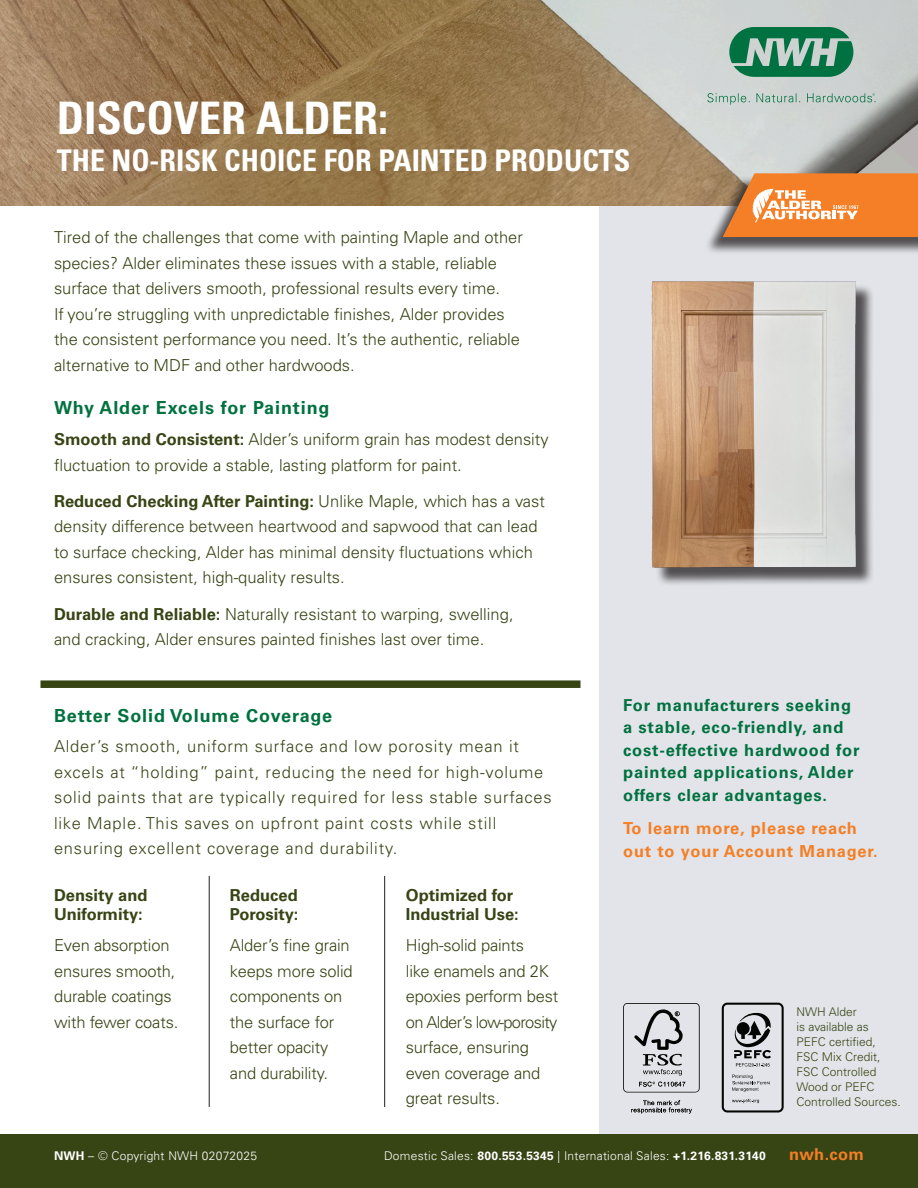
<style>
.page{position:relative;width:918px;height:1188px;background:#fff}
.page>*{position:absolute;margin:0;border:0;box-sizing:border-box;transform-origin:0 0}
.t1{font:700 condensed 44.85px "Univers LT Pro";color:#fff}
.t2{font:700 condensed 29.85px "Univers LT Pro";color:#fff}
.t3{font:700 18px "Univers LT Pro 65";letter-spacing:.05em;color:#00713f}
.t4{font:300 16.5px/25.5px "Univers LT Pro 45";color:#374414}
.t5{font:300 16.5px/25.5px "Univers LT Pro 45";letter-spacing:.05em;color:#374414}
.t6{font:700 16.5px/22.5px "Univers LT Pro 65";letter-spacing:.05em;color:#00713f}
.t7{font:700 16.5px/19.5px "Univers LT Pro 65";color:#374414}
.t8{font:700 16.5px/22.5px "Univers LT Pro 65";letter-spacing:.05em;color:#f47f26}
.t9{font:300 12px/15px "Univers LT Pro 45";color:#374414}
.t10{font:300 12px "Univers LT Pro 45";letter-spacing:.02em;color:#fff}
.s1{font-family:"Univers LT Pro 65";font-weight:700}
</style>
<div class="page">
<div style="left:0;top:1134px;width:918px;height:54px;background:#374414"></div>
<div style="left:599px;top:190px;width:319px;height:944px;background:#e2e4e9"></div>
<img style="left:0;top:0;width:918px;height:205px">
<svg style="left:729px;top:27px;width:124px;height:50px;background:#4a9474"></svg>
<svg style="left:707px;top:93px;width:169px;height:12px;background:#b1c5bd"></svg>
<div style="left:704px;top:175px;width:214px;height:80px;background:#231f20;opacity:.75"></div>
<svg style="left:723px;top:173px;width:195px;height:64px;background:#ec8c42"></svg>
<svg style="left:623px;top:1003px;width:77px;height:89px"></svg>
<svg style="left:631px;top:1100px;width:61px;height:14px"></svg>
<svg style="left:722px;top:1003px;width:62px;height:110px"></svg>
<img style="left:651px;top:243px;width:239px;height:341px">
<div style="left:40px;top:680px;width:540px;height:8px;background:#374414"></div>
<hr style="left:209px;top:876px;width:1px;height:231px;background:#231f20">
<hr style="left:384px;top:876px;width:1px;height:231px;background:#231f20">
<p class="t1" style="left:57px;top:91px;width:333px">DISCOVER ALDER:</p>
<p class="t2" style="left:57px;top:142px;width:575px">THE NO-RISK CHOICE FOR PAINTED PRODUCTS</p>
<p class="t4" style="left:54px;top:224px;width:470px">Tired of the challenges that come with painting Maple and other species? Alder eliminates these issues with a stable, reliable surface that delivers smooth, professional results every time.<br>If you’re struggling with unpredictable finishes, Alder provides the consistent performance you need. It’s the authentic, reliable alternative to MDF and other hardwoods.</p>
<p class="t3" style="left:54px;top:395px;width:277px">Why Alder Excels for Painting</p>
<p class="t4" style="left:54px;top:426px;width:496px"><span class="s1">Smooth and Consistent:</span> Alder’s uniform grain has modest density fluctuation to provide a stable, lasting platform for paint.</p>
<p class="t4" style="left:54px;top:488px;width:492px"><span class="s1">Reduced Checking After Painting:</span> Unlike Maple, which has a vast density difference between heartwood and sapwood that can lead to surface checking, Alder has minimal density fluctuations which ensures consistent, high-quality results.</p>
<p class="t4" style="left:54px;top:601px;width:461px"><span class="s1">Durable and Reliable:</span> Naturally resistant to warping, swelling, and cracking, Alder ensures painted finishes last over time.</p>
<p class="t3" style="left:54px;top:703px;width:280px">Better Solid Volume Coverage</p>
<p class="t5" style="left:54px;top:733px;width:499px">Alder’s smooth, uniform surface and low porosity mean it excels at “holding” paint, reducing the need for high-volume solid paints that are typically required for less stable surfaces like Maple. This saves on upfront paint costs while still ensuring excellent coverage and durability.</p>
<p class="t7" style="left:54px;top:884px;width:95px">Density and<br>Uniformity:</p>
<p class="t4" style="left:54px;top:932px;width:126px">Even absorption ensures smooth, durable coatings with fewer coats.</p>
<p class="t7" style="left:406px;top:884px;width:115px">Optimized for<br>Industrial Use:</p>
<p class="t4" style="left:406px;top:932px;width:154px">High-solid paints<br>like enamels and 2K epoxies perform best on Alder’s low-porosity surface, ensuring even coverage and great results.</p>
<p class="t7" style="left:230px;top:884px;width:70px">Reduced<br>Porosity:</p>
<p class="t4" style="left:230px;top:932px;width:124px">Alder’s fine grain keeps more solid components on the surface for better opacity and durability.</p>
<p class="t6" style="left:623px;top:693px;width:238px">For manufacturers seeking a stable, eco-friendly, and cost-effective hardwood for painted applications, Alder offers clear advantages.</p>
<p class="t8" style="left:623px;top:816px;width:256px">To learn more, please reach out to your Account Manager.</p>
<p class="t9" style="left:797px;top:1003px;width:106px">NWH Alder<br>is available as<br>PEFC certified,<br>FSC Mix Credit,<br>FSC Controlled<br>Wood or PEFC<br>Controlled Sources.</p>
<p class="t10" style="left:54px;top:1148px;width:205px"><span class="s1">NWH</span> – © Copyright NWH 02072025</p>
<p class="t10" style="left:384px;top:1148px;width:383px">Domestic Sales: <span class="s1">800.553.5345</span> | International Sales: <span class="s1">+1.216.831.3140</span></p>
<p class="t8" style="left:789px;top:1142px;width:76px">nwh.com</p>
</div>
